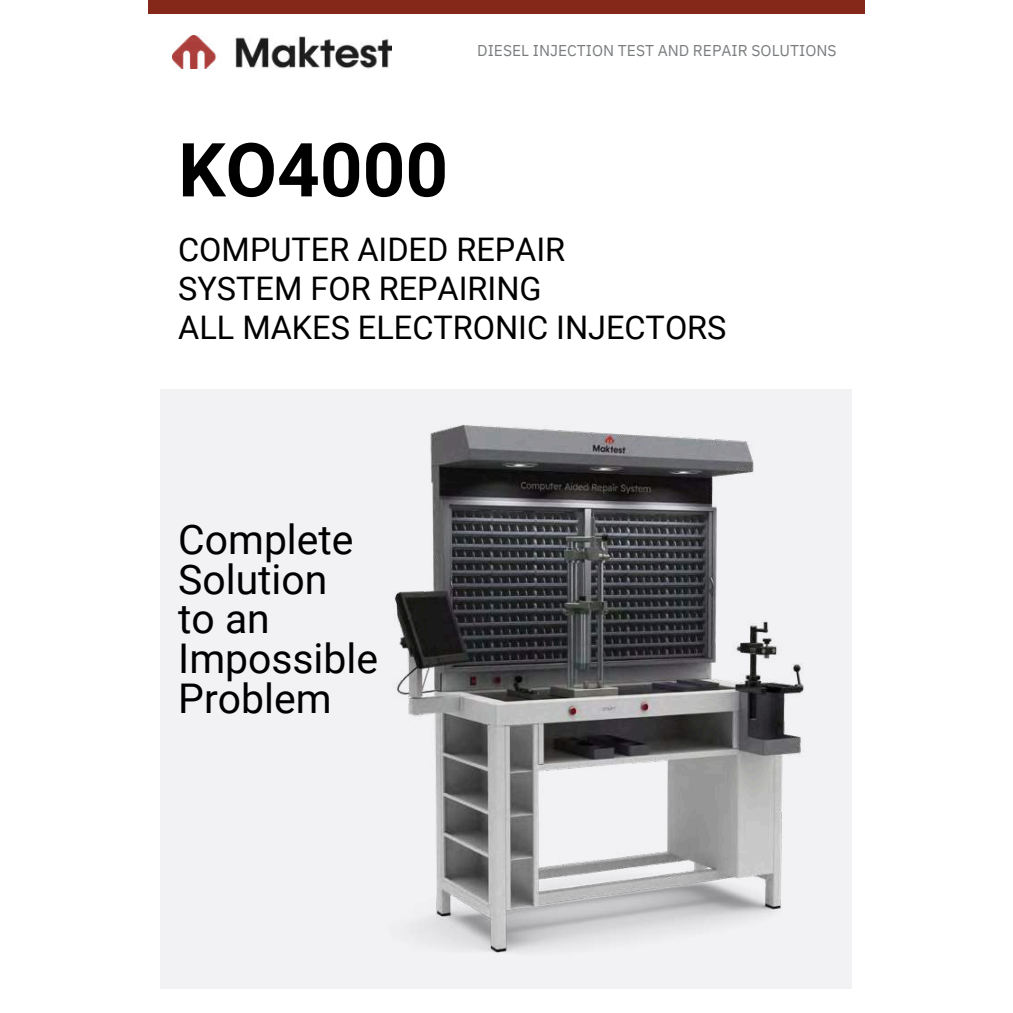
<style>
.page{position:relative;width:1013px;height:1013px;background:#fff}
.page>*{position:absolute;margin:0;border:0;box-sizing:border-box;transform-origin:0 0}
.t1{font:700 74.5px "Roboto";color:#000}
.t2{font:40.88px/39.8px "Roboto";color:#000}
.t3{font:32.5px/38.8px "Roboto";color:#000}
.t4{font:15.62px "IBM Plex Sans";color:#7a7d7f}
</style>
<div class="page">
<div style="left:161px;top:389px;width:691px;height:600px;background:#f2f1f4"></div>
<img style="left:394px;top:425px;width:410px;height:528px">
<img style="left:172px;top:35px;width:220px;height:34px">
<div style="left:148px;top:0;width:716px;height:13px;background:#862819"></div>
<p class="t4" style="left:477px;top:40px;width:361px">DIESEL INJECTION TEST AND REPAIR SOLUTIONS</p>
<h3 class="t1" style="left:178px;top:127px;width:271px">KO4000</h3>
<h1 class="t3" style="left:178px;top:231px;width:550px">COMPUTER AIDED REPAIR<br>SYSTEM FOR REPAIRING<br>ALL MAKES ELECTRONIC INJECTORS</h1>
<p class="t2" style="left:178px;top:520px;width:201px">Complete<br>Solution<br>to an<br>Impossible<br>Problem</p>
</div>
